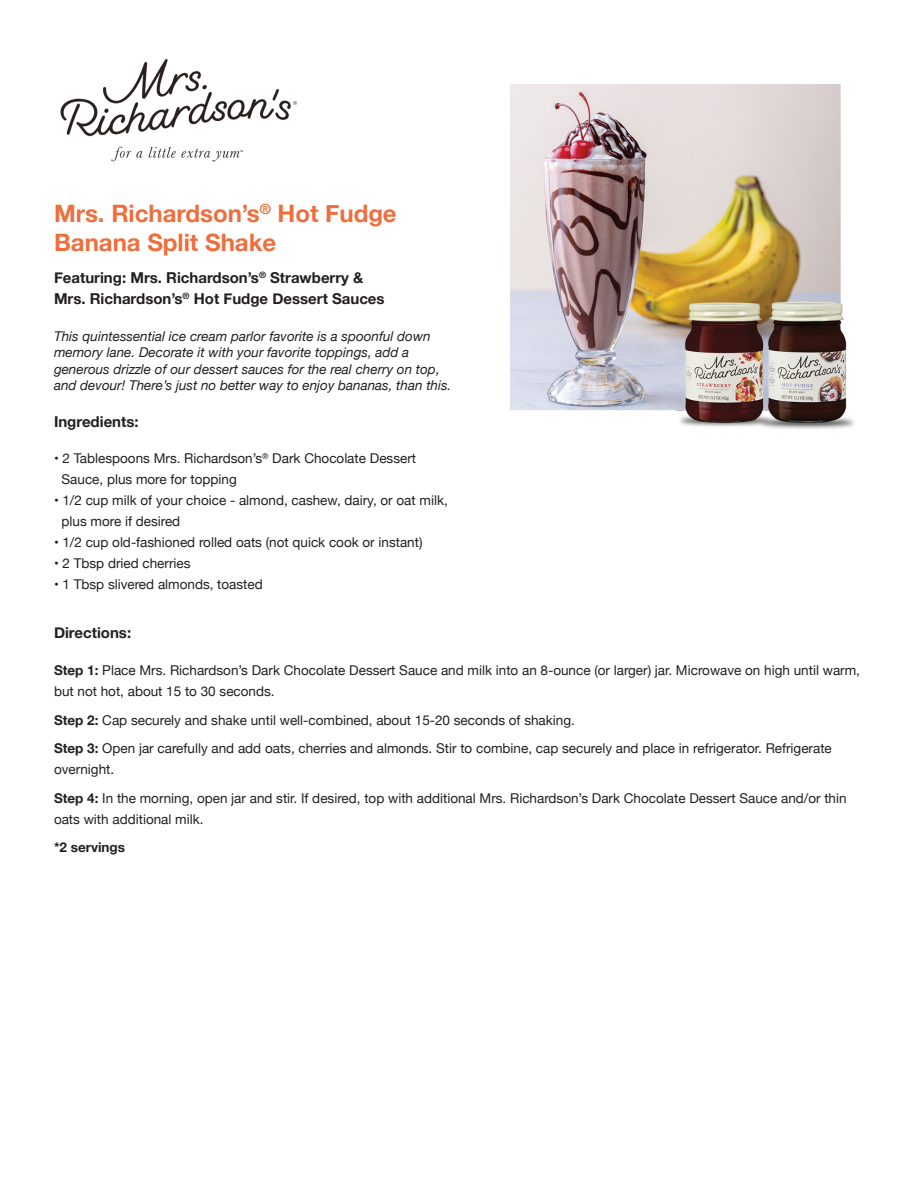
<style>
.page{position:relative;width:918px;height:1188px;background:#fff}
.page>*{position:absolute;margin:0;border:0;box-sizing:border-box;transform-origin:0 0}
.t1{font:700 24px/28.8px "Helvetica Neue";color:#ee6f3d}
.t2{font:700 15px "Helvetica Neue";color:#231f20}
.t3{font:13.5px/21px "Helvetica Neue";color:#231f20}
.t4{font:italic 13.5px/16.2px "Helvetica Neue";color:#231f20}
.t5{font:700 13.5px "Helvetica Neue";color:#231f20}
.s1{font-weight:700}
</style>
<div class="page">
<img style="left:60px;top:59px;width:237px;height:103px">
<img style="left:510px;top:84px;width:344px;height:345px">
<p class="t1" style="left:54px;top:200px;width:344px">Mrs. Richardson’s<sup>®</sup> Hot Fudge<br>Banana Split Shake</p>
<p class="t2" style="left:54px;top:266px;width:311px">Featuring: Mrs. Richardson’s<sup>®</sup> Strawberry &amp;</p>
<p class="t2" style="left:54px;top:287px;width:332px">Mrs. Richardson’s<sup>®</sup> Hot Fudge Dessert Sauces</p>
<p class="t4" style="left:54px;top:329px;width:399px">This quintessential ice cream parlor favorite is a spoonful down memory lane. Decorate it with your favorite toppings, add a generous drizzle of our dessert sauces for the real cherry on top, and devour! There’s just no better way to enjoy bananas, than this.</p>
<p class="t2" style="left:54px;top:410px;width:86px">Ingredients:</p>
<p class="t3" style="left:54px;top:449px;width:364px">• 2 Tablespoons Mrs. Richardson’s<sup>®</sup> Dark Chocolate Dessert</p>
<p class="t3" style="left:62px;top:470px;width:177px">Sauce, plus more for topping</p>
<p class="t3" style="left:54px;top:491px;width:395px">• 1/2 cup milk of your choice - almond, cashew, dairy, or oat milk,</p>
<p class="t3" style="left:62px;top:512px;width:120px">plus more if desired</p>
<p class="t3" style="left:54px;top:533px;width:370px">• 1/2 cup old-fashioned rolled oats (not quick cook or instant)</p>
<p class="t3" style="left:54px;top:554px;width:138px">• 2 Tbsp dried cherries</p>
<p class="t3" style="left:54px;top:575px;width:210px">• 1 Tbsp slivered almonds, toasted</p>
<p class="t2" style="left:54px;top:621px;width:79px">Directions:</p>
<p class="t3" style="left:54px;top:661px;width:808px"><span class="s1">Step 1:</span> Place Mrs. Richardson’s Dark Chocolate Dessert Sauce and milk into an 8-ounce (or larger) jar. Microwave on high until warm, but not hot, about 15 to 30 seconds.</p>
<p class="t3" style="left:54px;top:710px;width:522px"><span class="s1">Step 2:</span> Cap securely and shake until well-combined, about 15-20 seconds of shaking.</p>
<p class="t3" style="left:54px;top:739px;width:779px"><span class="s1">Step 3:</span> Open jar carefully and add oats, cherries and almonds. Stir to combine, cap securely and place in refrigerator. Refrigerate overnight.</p>
<p class="t3" style="left:54px;top:788px;width:794px"><span class="s1">Step 4:</span> In the morning, open jar and stir. If desired, top with additional Mrs. Richardson’s Dark Chocolate Dessert Sauce and/or thin oats with additional milk.</p>
<p class="t5" style="left:54px;top:837px;width:73px">*2 servings</p>
</div>
